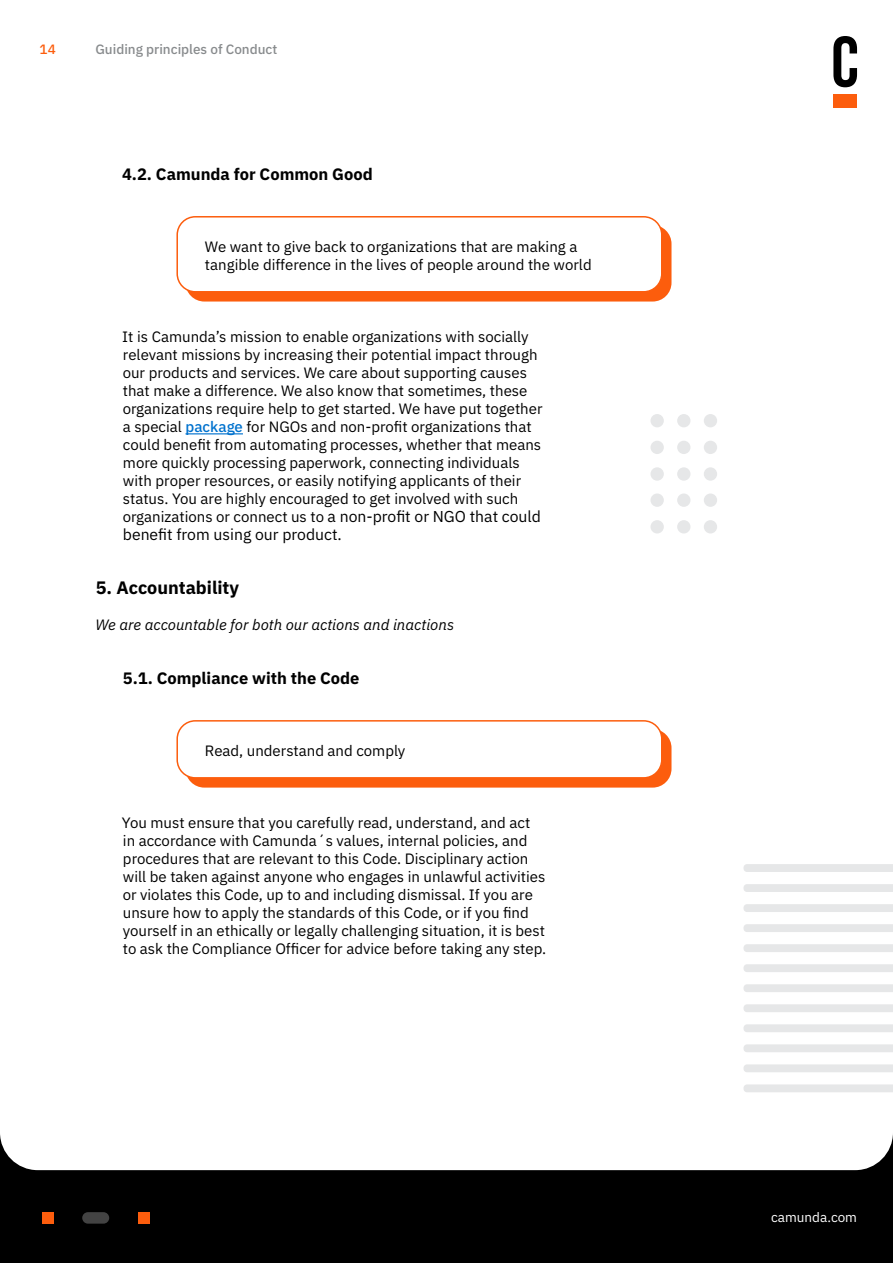
<style>
.page{position:relative;width:893px;height:1263px;background:#fff}
.page>*{position:absolute;margin:0;border:0;box-sizing:border-box;transform-origin:0 0}
.header2{font:700 18px "IBM Plex Sans";color:#000}
.header3{font:700 16.5px "IBM Plex Sans";color:#000}
.content-indented{font:15.75px "IBM Plex Sans";color:#000}
.content-indented-2{font:15px/18px "IBM Plex Sans";color:#000}
.content{font:15px/18px "IBM Plex Sans";color:#000}
.content-2{font:italic 15px "IBM Plex Sans";color:#000}
.t1{font:500 13.5px "IBM Plex Sans";color:#888b8d}
.t2{font:13.5px "IBM Plex Sans";color:#fff}
.t3{font:500 13.5px "IBM Plex Sans";color:#fc5d0d}
.s1{font-weight:500;color:#0072ce}
.s2{font-size:15.75px}
</style>
<div class="page">
<div style="left:0;top:1170px;width:893px;height:93px;background:#000"></div>
<svg style="left:833px;top:36px;width:24px;height:51px"></svg>
<div style="left:833px;top:95px;width:24px;height:13px;background:#fc5d0d"></div>
<div style="left:82px;top:1212px;width:27px;height:11px;background:#434343;border-radius:6px"></div>
<div style="left:42px;top:1212px;width:11px;height:11px;background:#fc5d0d"></div>
<div style="left:138px;top:1212px;width:11px;height:11px;background:#fc5d0d"></div>
<div style="left:185px;top:729px;width:486px;height:59px;background:#fc5d0d;border-radius:19px"></div>
<div style="left:185px;top:225px;width:486px;height:77px;background:#fc5d0d;border-radius:19px"></div>
<hr style="left:185px;top:433px;width:58px;height:1px;background:#0072ce">
<div style="left:177px;top:217px;width:485px;height:75px;background:#fff;border-radius:18px"></div>
<div style="left:176px;top:216px;width:486px;height:77px;border:2px solid #fc5d0d;border-radius:18px"></div>
<div style="left:177px;top:721px;width:485px;height:57px;background:#fff;border-radius:18px"></div>
<div style="left:176px;top:720px;width:486px;height:59px;border:2px solid #fc5d0d;border-radius:18px"></div>
<svg style="left:743px;top:964px;width:150px;height:8px"></svg>
<svg style="left:743px;top:944px;width:150px;height:8px"></svg>
<svg style="left:743px;top:924px;width:150px;height:8px"></svg>
<svg style="left:743px;top:904px;width:150px;height:8px"></svg>
<svg style="left:743px;top:884px;width:150px;height:8px"></svg>
<svg style="left:743px;top:864px;width:150px;height:8px"></svg>
<svg style="left:743px;top:1084px;width:150px;height:8px"></svg>
<svg style="left:743px;top:1064px;width:150px;height:8px"></svg>
<svg style="left:743px;top:1044px;width:150px;height:8px"></svg>
<svg style="left:743px;top:1024px;width:150px;height:8px"></svg>
<svg style="left:743px;top:1004px;width:150px;height:8px"></svg>
<svg style="left:743px;top:984px;width:150px;height:8px"></svg>
<div style="left:704px;top:414px;width:13px;height:13px;background:#e6e7e8;border-radius:50%"></div>
<div style="left:650px;top:467px;width:14px;height:14px;background:#e6e7e8;border-radius:50%"></div>
<div style="left:677px;top:414px;width:13px;height:13px;background:#e6e7e8;border-radius:50%"></div>
<div style="left:704px;top:441px;width:13px;height:13px;background:#e6e7e8;border-radius:50%"></div>
<div style="left:650px;top:441px;width:14px;height:13px;background:#e6e7e8;border-radius:50%"></div>
<div style="left:677px;top:467px;width:13px;height:14px;background:#e6e7e8;border-radius:50%"></div>
<div style="left:650px;top:414px;width:14px;height:13px;background:#e6e7e8;border-radius:50%"></div>
<div style="left:677px;top:441px;width:13px;height:13px;background:#e6e7e8;border-radius:50%"></div>
<div style="left:704px;top:467px;width:13px;height:14px;background:#e6e7e8;border-radius:50%"></div>
<div style="left:704px;top:493px;width:13px;height:14px;background:#e6e7e8;border-radius:50%"></div>
<div style="left:677px;top:493px;width:13px;height:14px;background:#e6e7e8;border-radius:50%"></div>
<div style="left:704px;top:520px;width:13px;height:13px;background:#e6e7e8;border-radius:50%"></div>
<div style="left:650px;top:520px;width:14px;height:13px;background:#e6e7e8;border-radius:50%"></div>
<div style="left:650px;top:493px;width:14px;height:14px;background:#e6e7e8;border-radius:50%"></div>
<div style="left:677px;top:520px;width:13px;height:13px;background:#e6e7e8;border-radius:50%"></div>
<p class="t3" style="left:40px;top:39px;width:18px">14</p>
<p class="t1" style="left:95px;top:39px;width:183px">Guiding principles of Conduct</p>
<p class="header3" style="left:122px;top:161px;width:252px">4.2. Camunda for Common Good</p>
<p class="content" style="left:205px;top:236px;width:388px">We want to give back to organizations that are making a tangible difference in the lives of people around the world</p>
<p class="content-indented-2" style="left:122px;top:326px;width:422px">It is Camunda’s mission to enable organizations with socially relevant missions by increasing their potential impact through our products and services. We care about supporting causes that make a difference. We also know that sometimes, these organizations require help to get started. We have put together a special <span class="s1">package</span> for NGOs and non-profit organizations that could benefit from automating processes, whether that means more quickly processing paperwork, connecting individuals with proper resources, or easily notifying applicants of their status. You are highly encouraged to get involved with such organizations or connect us to <span class="s2">a non-profit or NGO that could</span></p>
<p class="content-indented" style="left:123px;top:522px;width:220px">benefit from using our product.</p>
<p class="header2" style="left:96px;top:573px;width:145px">5. Accountability</p>
<p class="content-2" style="left:96px;top:613px;width:360px">We are accountable for both our actions and inactions</p>
<p class="header3" style="left:123px;top:665px;width:238px">5.1. Compliance with the Code</p>
<p class="content" style="left:205px;top:740px;width:202px">Read, understand and comply</p>
<p class="content-indented-2" style="left:122px;top:812px;width:426px">You must ensure that you carefully read, understand, and act in accordance with Camunda´s values, internal policies, and procedures that are relevant to this Code. Disciplinary action will be taken against anyone who engages in unlawful activities or violates this Code, up to and including dismissal. If you are unsure how to apply the standards of this Code, or if you find yourself in an ethically or legally challenging situation, it is best to ask the Compliance Officer for advice before taking any step.</p>
<p class="t2" style="left:771px;top:1207px;width:87px">camunda.com</p>
</div>
